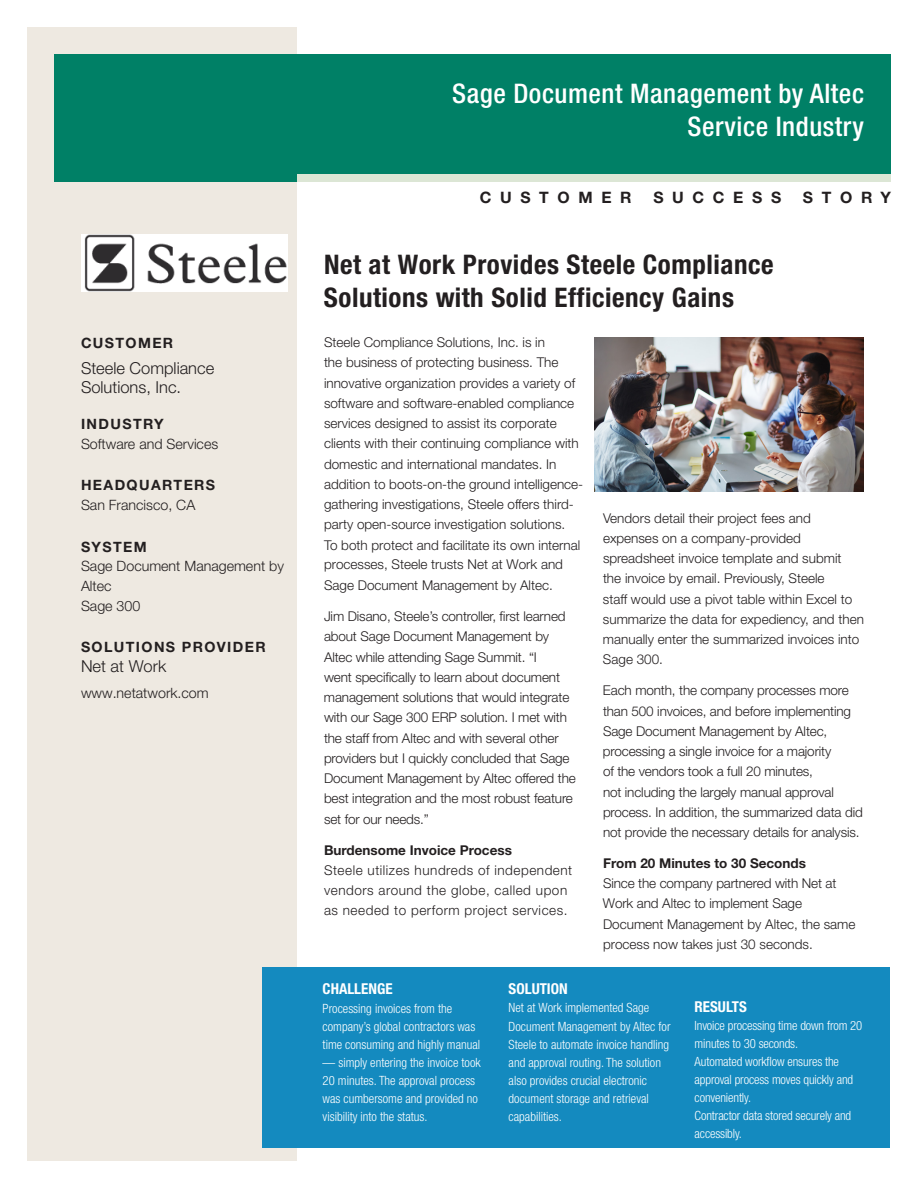
<style>
.page{position:relative;width:918px;height:1188px;background:#fff}
.page>*{position:absolute;margin:0;border:0;box-sizing:border-box;transform-origin:0 0}
.A__Title{font:700 condensed 27px/33px "Helvetica Neue LT Std";letter-spacing:.02em;color:#231f20}
.A__Product_Industry{font:500 condensed 27px/33px "Helvetica Neue LT Std";letter-spacing:.02em;color:#fff;text-align:right}
.Sidebar_-_Body_copy{font:300 16.5px/19.5px "Helvetica Neue LT Std";color:#231f20}
.t1{font:700 15.75px "Helvetica Neue LT Std";letter-spacing:.55em;color:#231f20}
.A____Box_-_Body{font:700 condensed 15px "Helvetica Neue LT Std";color:#fff}
.A__CSR_Title{font:700 condensed 15px "Helvetica Neue LT Std";color:#fff}
.Sidebar_-_Body_copy-2{font:300 14.25px/19.8px "Helvetica Neue LT Std";color:#231f20}
.Sidebar_-_Body_copy-3{font:700 14.25px "Helvetica Neue LT Std";letter-spacing:.095em;color:#231f20}
.A____Body{font:300 13.5px/20.2px "Helvetica Neue LT Std";color:#231f20}
.A____Body-2{font:300 13.5px/20.2px "Helvetica Neue LT Std";letter-spacing:.04em;color:#231f20}
.A____Box_-_Body-2{font:300 condensed 12.75px/18px "Helvetica Neue LT Std";color:#fff}
.s1{font-weight:700}
</style>
<div class="page">
<div style="left:27px;top:27px;width:270px;height:1134px;background:#eee9e1"></div>
<div style="left:54px;top:54px;width:837px;height:128px;background:#008066"></div>
<div style="left:297px;top:174px;width:594px;height:8px;background:#dce6d5"></div>
<div style="left:262px;top:967px;width:628px;height:181px;background:#148abf"></div>
<img style="left:594px;top:338px;width:270px;height:153px">
<img style="left:81px;top:235px;width:207px;height:56px">
<p class="Sidebar_-_Body_copy-3" style="left:81px;top:334px;width:94px">CUSTOMER</p>
<p class="Sidebar_-_Body_copy" style="left:81px;top:358px;width:135px">Steele Compliance<br>Solutions, Inc.</p>
<p class="Sidebar_-_Body_copy-2" style="left:81px;top:413px;width:139px;line-height:20.2px"><span class="s1">INDUSTRY<br></span>Software and Services</p>
<p class="Sidebar_-_Body_copy-2" style="left:81px;top:475px;width:136px;line-height:20.2px"><span class="s1">HEADQUARTERS<br></span>San Francisco, CA</p>
<p class="Sidebar_-_Body_copy-2" style="left:81px;top:536px;width:204px"><span class="s1">SYSTEM<br></span>Sage Document Management by<br>Altec<br>Sage 300</p>
<p class="Sidebar_-_Body_copy-3" style="left:81px;top:639px;width:186px">SOLUTIONS PROVIDER</p>
<p class="Sidebar_-_Body_copy" style="left:81px;top:656px;width:87px">Net at Work</p>
<p class="Sidebar_-_Body_copy-2" style="left:81px;top:683px;width:129px">www.netatwork.com</p>
<p class="A__Product_Industry" style="left:452px;top:77px;width:413px">Sage Document Management by Altec<br>Service Industry</p>
<p class="t1" style="left:480px;top:188px;width:153px">CUSTOMER</p>
<p class="t1" style="left:653px;top:188px;width:129px">SUCCESS</p>
<p class="t1" style="left:803px;top:188px;width:90px">STORY</p>
<p class="A__Title" style="left:324px;top:248px;width:451px">Net at Work Provides Steele Compliance<br>Solutions with Solid Efficiency Gains</p>
<p class="A____Body" style="left:324px;top:332px;width:261px">Steele Compliance Solutions, Inc. is in<br>the business of protecting business. The innovative organization provides a variety of software and software-enabled compliance services designed to assist its corporate clients with their continuing compliance with domestic and international mandates. In addition to boots-on-the ground intelligence&shy;gathering investigations, Steele offers third&shy;party open-source investigation solutions.<br>To both protect and facilitate its own internal processes, Steele trusts Net at Work and</p>
<p class="A____Body" style="left:324px;top:575px;width:230px">Sage Document Management by Altec.</p>
<p class="A____Body" style="left:324px;top:606px;width:253px">Jim Disano, Steele’s controller, first learned about Sage Document Management by Altec while attending Sage Summit. “I<br>went specifically to learn about document management solutions that would integrate with our Sage 300 ERP solution. I met with the staff from Altec and with several other providers but I quickly concluded that Sage Document Management by Altec offered the best integration and the most robust feature set for our needs.”</p>
<p class="A____Body-2" style="left:324px;top:840px;width:250px"><span class="s1">Burdensome Invoice Process<br></span>Steele utilizes hundreds of independent vendors around the globe, called upon as needed to perform project services.</p>
<p class="A____Body" style="left:603px;top:507px;width:262px">Vendors detail their project fees and expenses on a company-provided spreadsheet invoice template and submit<br>the invoice by email. Previously, Steele<br>staff would use a pivot table within Excel to summarize the data for expediency, and then manually enter the summarized invoices into Sage 300.</p>
<p class="A____Body" style="left:603px;top:680px;width:261px">Each month, the company processes more than 500 invoices, and before implementing Sage Document Management by Altec, processing a single invoice for a majority<br>of the vendors took a full 20 minutes,<br>not including the largely manual approval process. In addition, the summarized data did not provide the necessary details for analysis.</p>
<p class="A____Body" style="left:603px;top:853px;width:254px"><span class="s1">From 20 Minutes to 30 Seconds<br></span>Since the company partnered with Net at Work and Altec to implement Sage Document Management by Altec, the same process now takes just 30 seconds.</p>
<p class="A__CSR_Title" style="left:323px;top:980px;width:72px">CHALLENGE</p>
<p class="A____Box_-_Body-2" style="left:323px;top:999px;width:159px">Processing invoices from the company’s global contractors was time consuming and highly manual</p>
<p class="A____Box_-_Body-2" style="left:323px;top:1053px;width:160px">— simply entering the invoice took<br>20 minutes. The approval process was cumbersome and provided no visibility into the status.</p>
<p class="A____Box_-_Body" style="left:509px;top:980px;width:61px">SOLUTION</p>
<p class="A____Box_-_Body-2" style="left:509px;top:999px;width:163px">Net at Work implemented Sage<br>Document Management by Altec for<br>Steele to automate invoice handling and approval routing. The solution also provides crucial electronic document storage and retrieval capabilities.</p>
<p class="A____Box_-_Body" style="left:695px;top:998px;width:54px">RESULTS</p>
<p class="A____Box_-_Body-2" style="left:695px;top:1016px;width:169px">Invoice processing time down from 20 minutes to 30 seconds.</p>
<p class="A____Box_-_Body-2" style="left:695px;top:1052px;width:160px">Automated workflow ensures the approval process moves quickly and conveniently.</p>
<p class="A____Box_-_Body-2" style="left:695px;top:1106px;width:158px">Contractor data stored securely and accessibly.</p>
</div>
